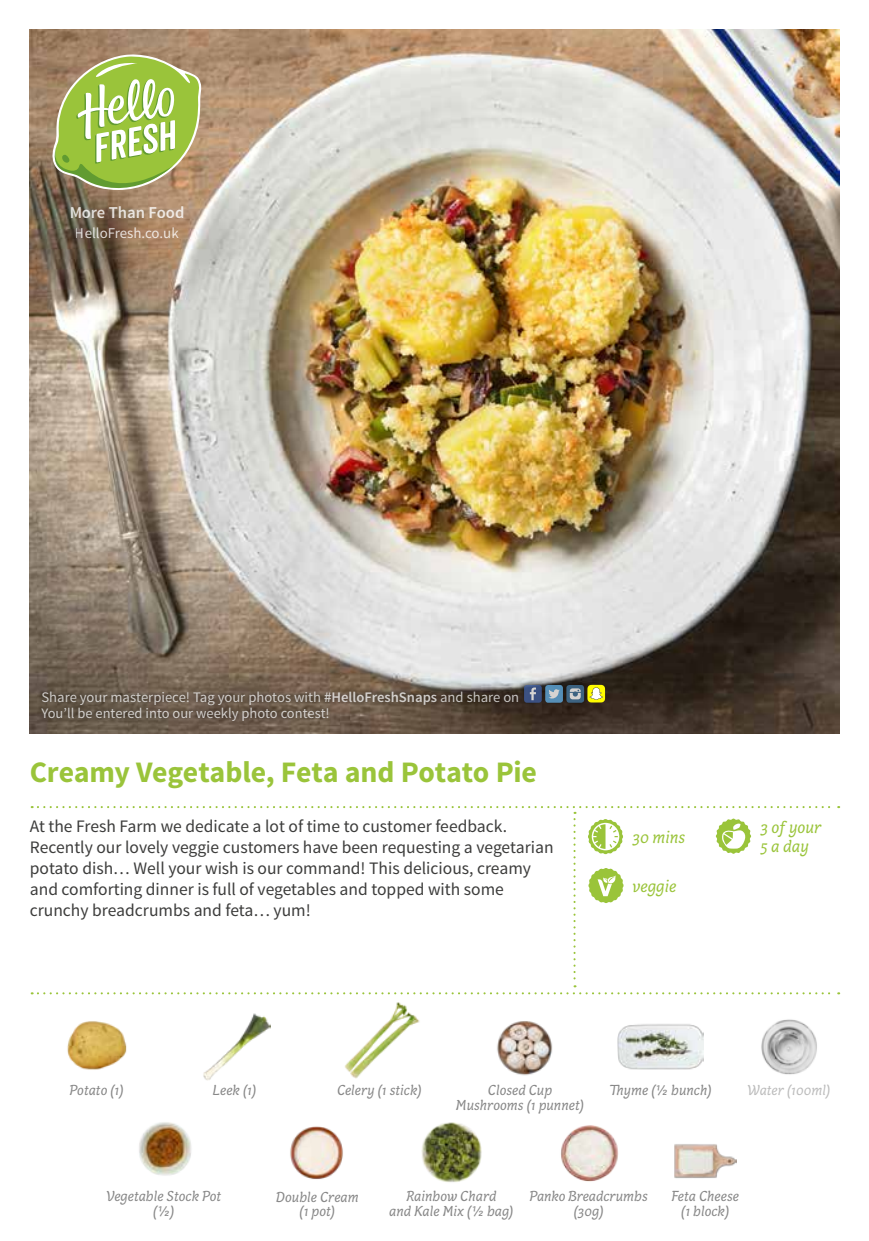
<style>
.page{position:relative;width:869px;height:1241px;background:#fff}
.page>*{position:absolute;margin:0;border:0;box-sizing:border-box;transform-origin:0 0}
.t1{font:700 29.75px "Source Sans Pro";letter-spacing:-.005em;color:#9ac43a}
.t2{font:17.5px/21px "Source Sans Pro";color:#3c3c3b}
.t3{font:italic 17.5px/18.4px "Capucine Basic";color:#9ac43a}
.t4{font:600 16.62px "Source Sans Pro";color:#fff}
.t5{font:italic 14.88px/14.5px "Capucine Basic";color:#878787;text-align:center}
.t6{font:14.88px "Source Sans Pro";color:#fff}
.t7{font:italic 14.88px "Capucine Basic";color:#bcbcbc}
.t8{font:14.53px/16.4px "Source Sans Pro";color:#ededed}
.s1{font-weight:600}
</style>
<div class="page">
<img style="left:30px;top:30px;width:808px;height:703px">
<div style="left:37px;top:679px;width:552px;height:47px;background:#000;opacity:.75"></div>
<svg style="left:524px;top:685px;width:17px;height:17px"></svg>
<svg style="left:529px;top:687px;width:6px;height:13px"></svg>
<svg style="left:566px;top:685px;width:18px;height:17px"></svg>
<svg style="left:569px;top:688px;width:11px;height:11px"></svg>
<div style="left:545px;top:685px;width:17px;height:17px;background:#558fb7;border-radius:3px"></div>
<svg style="left:548px;top:689px;width:11px;height:9px"></svg>
<svg style="left:587px;top:684px;width:17px;height:18px"></svg>
<img style="left:203px;top:1013px;width:67px;height:67px">
<img style="left:497px;top:1021px;width:56px;height:55px">
<img style="left:344px;top:1002px;width:76px;height:76px">
<img style="left:617px;top:1024px;width:86px;height:46px">
<img style="left:761px;top:1019px;width:56px;height:56px">
<img style="left:421px;top:1122px;width:61px;height:61px">
<img style="left:139px;top:1122px;width:52px;height:54px">
<img style="left:290px;top:1126px;width:53px;height:54px">
<img style="left:561px;top:1125px;width:58px;height:57px">
<img style="left:674px;top:1144px;width:62px;height:35px">
<img style="left:67px;top:1021px;width:60px;height:49px">
<svg style="left:48px;top:54px;width:153px;height:147px;background:#a9b667"></svg>
<svg style="left:32px;top:806px;width:806px;height:188px"></svg>
<p class="t4" style="left:69px;top:201px;width:116px">More Than Food</p>
<p class="t6" style="left:75px;top:224px;width:105px">HelloFresh.co.uk</p>
<p class="t8" style="left:41px;top:688px;width:479px">Share your masterpiece! Tag your photos with <span class="s1">#HelloFreshSnaps</span> and share on<br>You’ll be entered into our weekly photo contest!</p>
<h1 class="t1" style="left:30px;top:752px;width:508px">Creamy Vegetable, Feta and Potato Pie</h1>
<p class="t2" style="left:30px;top:816px;width:525px">At the Fresh Farm we dedicate a lot of time to customer feedback.<br>Recently our lovely veggie customers have been requesting a vegetarian potato dish… Well your wish is our command! This delicious, creamy and comforting dinner is full of vegetables and topped with some crunchy breadcrumbs and feta… yum!</p>
<p class="t3" style="left:632px;top:828px;width:55px">30 mins</p>
<p class="t3" style="left:632px;top:877px;width:46px">veggie</p>
<p class="t3" style="left:760px;top:819px;width:63px">3 of your<br>5 a day</p>
<p class="t5" style="left:70px;top:1083px;width:56px">Potato (1)</p>
<p class="t5" style="left:212px;top:1083px;width:45px">Leek (1)</p>
<p class="t5" style="left:337px;top:1083px;width:86px">Celery (1 stick)</p>
<p class="t5" style="left:455px;top:1083px;width:130px">Closed Cup<br>Mushrooms (1 punnet)</p>
<p class="t5" style="left:609px;top:1083px;width:103px">Thyme (1/2 bunch)</p>
<p class="t7" style="left:746px;top:1079px;width:85px">Water (100ml)</p>
<p class="t5" style="left:389px;top:1189px;width:126px">Rainbow Chard<br>and Kale Mix (1/2 bag)</p>
<p class="t5" style="left:106px;top:1189px;width:117px">Vegetable Stock Pot (1/2)</p>
<p class="t5" style="left:276px;top:1190px;width:84px">Double Cream (1 pot)</p>
<p class="t5" style="left:529px;top:1189px;width:120px">Panko Breadcrumbs (30g)</p>
<p class="t5" style="left:671px;top:1189px;width:69px">Feta Cheese (1 block)</p>
</div>
